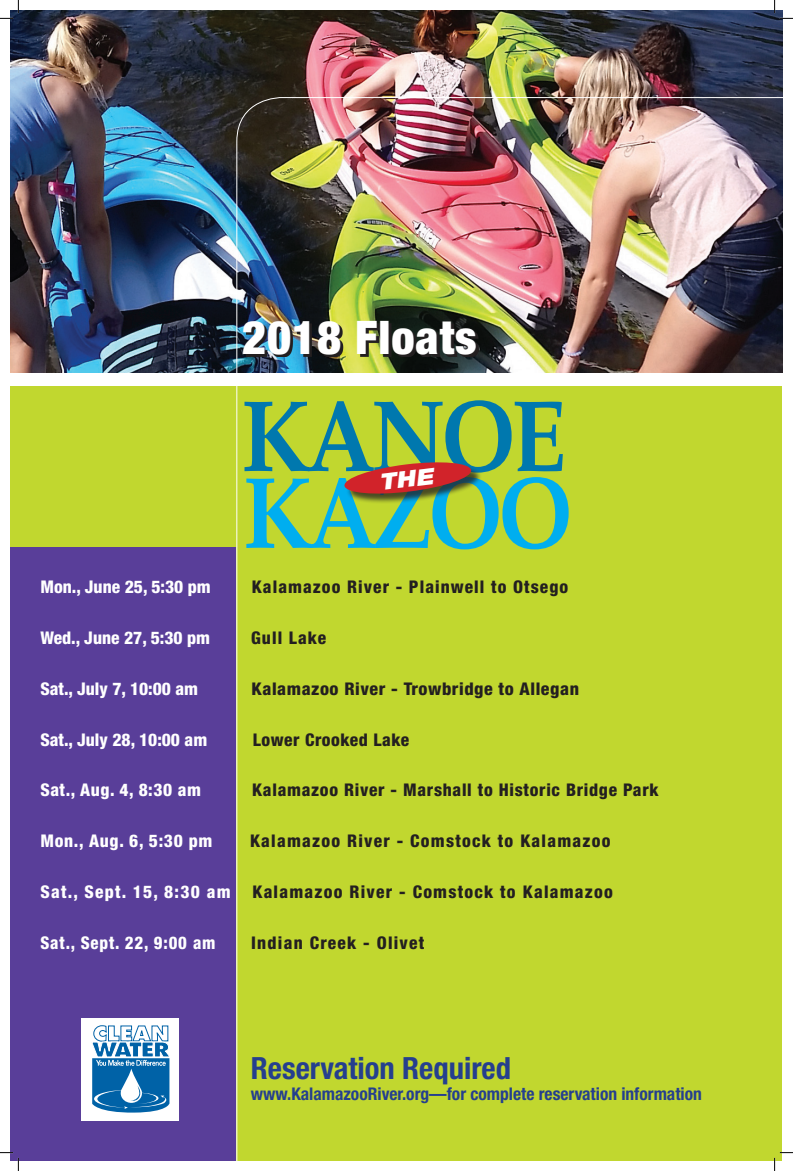
<style>
.page{position:relative;width:793px;height:1171px;background:#fff}
.page>*{position:absolute;margin:0;border:0;box-sizing:border-box;transform-origin:0 0}
.t1{font:700 101.59px "Palatino";letter-spacing:-.05em;color:#00aeef;scale:.88 1}
.t2{font:700 101.59px "Palatino";letter-spacing:-.05em;color:#0078ae;scale:.88 1}
.t3{font:900 condensed 46.38px "Helvetica Neue";letter-spacing:.02em;color:#fff}
.t4{font:700 condensed 30.62px "Helvetica Neue";color:#253f8e}
.t5{font:800 condensed 17.5px "Helvetica Neue";letter-spacing:.06em;color:#231f20}
.t6{font:800 condensed 17.5px "Helvetica Neue";color:#fff}
.t7{font:700 condensed 17.5px "Helvetica Neue";color:#253f8e}
.t8{font:800 condensed 17.5px "Helvetica Neue";letter-spacing:.03em;color:#231f20}
.t9{font:800 condensed 17.5px "Helvetica Neue";letter-spacing:.04em;color:#231f20}
.t10{font:800 condensed 17.5px "Helvetica Neue";letter-spacing:.05em;color:#fff;scale:.96 1}
.t11{font:800 condensed 17.5px "Helvetica Neue";letter-spacing:.03em;color:#fff}
.t12{font:800 condensed 17.5px "Helvetica Neue";letter-spacing:.04em;color:#fff}
.s1{color:#fff}
</style>
<div class="page">
<div style="left:10px;top:386px;width:772px;height:774px;background:#c1d72f"></div>
<img style="left:10px;top:11px;width:772px;height:362px">
<img style="left:236px;top:97px;width:546px;height:1063px">
<div style="left:10px;top:546px;width:226px;height:614px;background:#593e99"></div>
<img style="left:246px;top:323px;width:233px;height:34px">
<div style="left:82px;top:1018px;width:97px;height:102px;background:#fff"></div>
<svg style="left:92px;top:1025px;width:78px;height:88px"></svg>
<svg style="left:0;top:0;width:19px;height:19px"></svg>
<svg style="left:0;top:1152px;width:19px;height:19px"></svg>
<svg style="left:774px;top:0;width:19px;height:19px"></svg>
<svg style="left:774px;top:1152px;width:19px;height:19px"></svg>
<svg style="left:343px;top:460px;width:129px;height:36px"></svg>
<h2 class="t3" style="left:242px;top:308px;width:236px">2018 Floats</h2>
<h1 class="t2" style="left:241px;top:377px;width:371px">KANOE</h1>
<h1 class="t1" style="left:243px;top:454px;width:376px">KAZOO</h1>
<p class="t6" style="left:40px;top:576px;width:172px">Mon., June 25, 5:30 pm</p>
<p class="t5" style="left:252px;top:576px;width:318px">Kalamazoo River - Plainwell to Otsego</p>
<p class="t6" style="left:40px;top:627px;width:171px">Wed., June 27, 5:30 pm</p>
<p class="t5" style="left:251px;top:627px;width:77px">Gull Lake</p>
<p class="t6" style="left:40px;top:678px;width:159px">Sat., July 7, 10:00 am</p>
<p class="t8" style="left:252px;top:678px;width:329px">Kalamazoo River - Trowbridge to Allegan</p>
<p class="t6" style="left:40px;top:728px;width:168px">Sat., July 28, 10:00 am</p>
<p class="t8" style="left:253px;top:728px;width:158px">Lower Crooked Lake</p>
<p class="t11" style="left:40px;top:779px;width:162px">Sat., Aug. 4, 8:30 am</p>
<p class="t9" style="left:252px;top:779px;width:408px">Kalamazoo River - Marshall to Historic Bridge Park</p>
<p class="t12" style="left:40px;top:830px;width:174px">Mon., Aug. 6, 5:30 pm</p>
<p class="t5" style="left:250px;top:830px;width:362px">Kalamazoo River - Comstock to Kalamazoo</p>
<p class="t5" style="left:40px;top:881px;width:574px"><span class="s1">Sat., Sept. 15, 8:30 am</span> Kalamazoo River - Comstock to Kalamazoo</p>
<p class="t10" style="left:40px;top:931px;width:184px">Sat., Sept. 22, 9:00 am</p>
<p class="t5" style="left:251px;top:931px;width:175px">Indian Creek - Olivet</p>
<h3 class="t4" style="left:251px;top:1050px;width:262px">Reservation Required</h3>
<p class="t7" style="left:251px;top:1083px;width:452px">www.KalamazooRiver.org—for complete reservation information</p>
</div>
